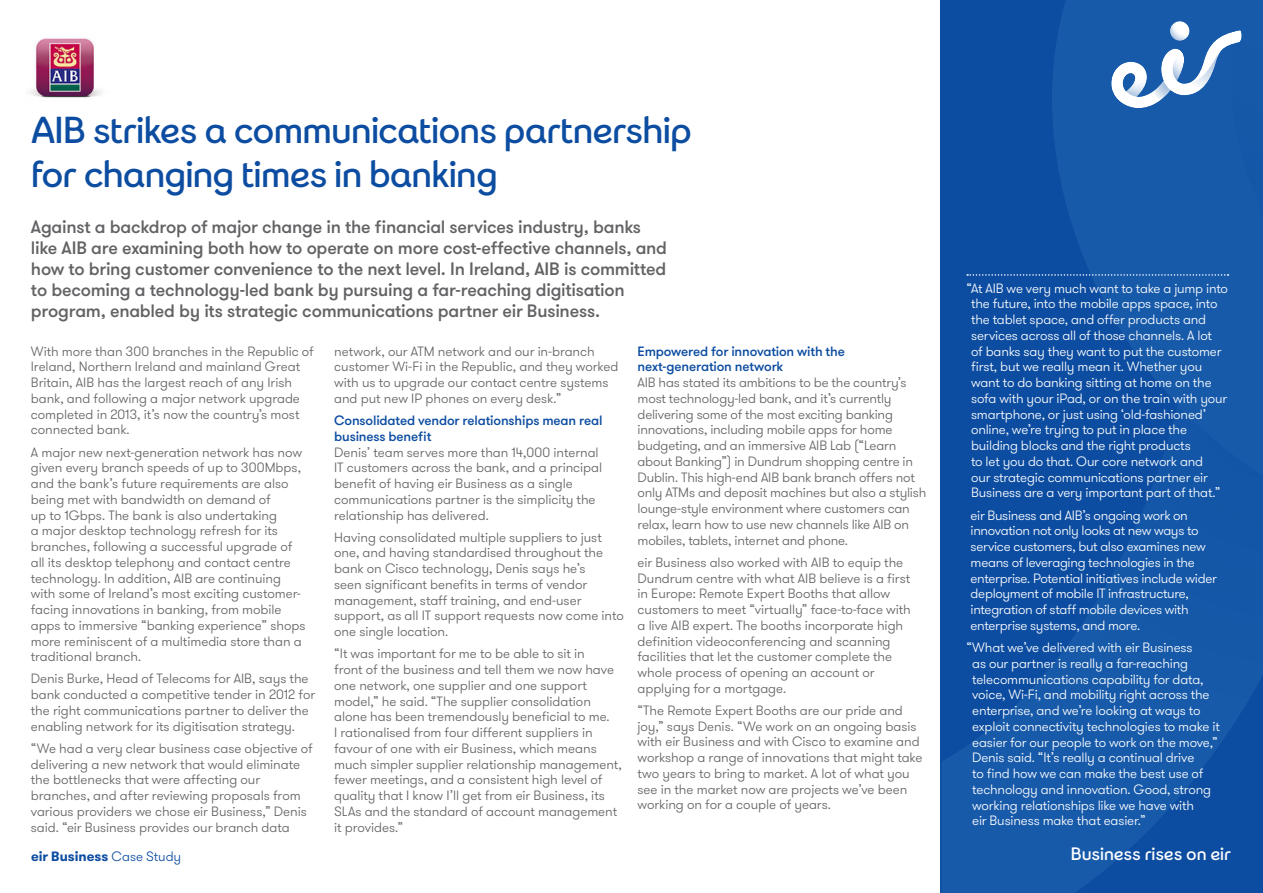
<style>
.page{position:relative;width:1263px;height:893px;background:#fff}
.page>*{position:absolute;margin:0;border:0;box-sizing:border-box;transform-origin:0 0}
.Headling_Style_1{font:500 37.5px/43.5px "eir";letter-spacing:-.025em;color:#0d4da1}
.Body_Copy{font:500 18px/21px "GT Walsheim";letter-spacing:-.015em;color:#636366}
.Intro_Para{font:500 18px "eir";letter-spacing:-.01em;color:#fff}
.Body_Copy-2{font:300 13.5px/15.8px "GT Walsheim";letter-spacing:-.005em;color:#636366}
.Body_Copy-3{font:300 13.5px/15.8px "GT Walsheim";letter-spacing:-.015em;color:#fff}
.Body_Copy_Heading{font:500 13.5px/15.8px "GT Walsheim";letter-spacing:-.01em;color:#0d4da1}
.Intro_Para-2{font:700 13.5px "GT Walsheim";color:#0d4da1}
.s1{font-weight:300}
</style>
<div class="page">
<svg style="left:940px;top:0;width:323px;height:893px;background:#1153a5"></svg>
<svg style="left:1111px;top:21px;width:131px;height:87px"></svg>
<svg style="left:967px;top:274px;width:261px;height:2px"></svg>
<img style="left:29px;top:38px;width:73px;height:60px">
<p class="Headling_Style_1" style="left:31px;top:108px;width:662px">AIB strikes a communications partnership for changing times in banking</p>
<p class="Body_Copy" style="left:31px;top:217px;width:638px">Against a backdrop of major change in the financial services industry, banks like AIB are examining both how to operate on more cost-effective channels, and how to bring customer convenience to the next level. In Ireland, AIB is committed to becoming a technology-led bank by pursuing a far-reaching digitisation program, enabled by its strategic communications partner eir Business.</p>
<p class="Body_Copy-2" style="left:31px;top:343px;width:284px">With more than 300 branches in the Republic of Ireland, Northern Ireland and mainland Great Britain, AIB has the largest reach of any Irish bank, and following a major network upgrade completed in 2013, it’s now the country’s most connected bank.</p>
<p class="Body_Copy-2" style="left:31px;top:444px;width:276px">A major new next-generation network has now given every branch speeds of up to 300Mbps, and the bank’s future requirements are also being met with bandwidth on demand of<br>up to 1Gbps. The bank is also undertaking<br>a major desktop technology refresh for its branches, following a successful upgrade of all its desktop telephony and contact centre technology. In addition, AIB are continuing with some of Ireland’s most exciting customer&shy;facing innovations in banking, from mobile apps to immersive “banking experience” shops more reminiscent of a multimedia store than a traditional branch.</p>
<p class="Body_Copy-2" style="left:31px;top:671px;width:286px">Denis Burke, Head of Telecoms for AIB, says the bank conducted a competitive tender in 2012 for the right communications partner to deliver the enabling network for its digitisation strategy.</p>
<p class="Body_Copy-2" style="left:31px;top:740px;width:283px">“We had a very clear business case objective of delivering a new network that would eliminate the bottlenecks that were affecting our branches, and after reviewing proposals from various providers we chose eir Business,” Denis said. “eir Business provides our branch data</p>
<p class="Intro_Para-2" style="left:31px;top:847px;width:152px">eir Business <span class="s1">Case Study</span></p>
<p class="Body_Copy-2" style="left:334px;top:343px;width:286px">network, our ATM network and our in-branch customer Wi-Fi in the Republic, and they worked with us to upgrade our contact centre systems and put new IP phones on every desk.”</p>
<p class="Body_Copy_Heading" style="left:334px;top:413px;width:270px">Consolidated vendor relationships mean real business benefit</p>
<p class="Body_Copy-2" style="left:334px;top:444px;width:270px">Denis’ team serves more than 14,000 internal IT customers across the bank, and a principal benefit of having eir Business as a single communications partner is the simplicity the relationship has delivered.</p>
<p class="Body_Copy-2" style="left:334px;top:529px;width:291px">Having consolidated multiple suppliers to just one, and having standardised throughout the bank on Cisco technology, Denis says he’s<br>seen significant benefits in terms of vendor management, staff training, and end-user support, as all IT support requests now come into one single location.</p>
<p class="Body_Copy-2" style="left:334px;top:646px;width:289px">“It was important for me to be able to sit in<br>front of the business and tell them we now have one network, one supplier and one support model,” he said. “The supplier consolidation alone has been tremendously beneficial to me.<br>I rationalised from four different suppliers in favour of one with eir Business, which means much simpler supplier relationship management, fewer meetings, and a consistent high level of quality that I know I’ll get from eir Business, its SLAs and the standard of account management it provides.”</p>
<p class="Body_Copy_Heading" style="left:637px;top:343px;width:209px">Empowered for innovation with the</p>
<p class="Body_Copy_Heading" style="left:637px;top:359px;width:147px">next-generation network</p>
<p class="Body_Copy-2" style="left:637px;top:375px;width:290px">AIB has stated its ambitions to be the country’s most technology-led bank, and it’s currently delivering some of the most exciting banking innovations, including mobile apps for home budgeting, and an immersive AIB Lab (“Learn about Banking”) in Dundrum shopping centre in Dublin. This high-end AIB bank branch offers not only ATMs and deposit machines but also a stylish lounge-style environment where customers can relax, learn how to use new channels like AIB on mobiles, tablets, internet and phone.</p>
<p class="Body_Copy-2" style="left:637px;top:554px;width:275px">eir Business also worked with AIB to equip the Dundrum centre with what AIB believe is a first in Europe: Remote Expert Booths that allow customers to meet “virtually” face-to-face with a live AIB expert. The booths incorporate high definition videoconferencing and scanning facilities that let the customer complete the whole process of opening an account or applying for a mortgage.</p>
<p class="Body_Copy-2" style="left:637px;top:703px;width:286px">“The Remote Expert Booths are our pride and joy,” says Denis. “We work on an ongoing basis with eir Business and with Cisco to examine and workshop a range of innovations that might take two years to bring to market. A lot of what you see in the market now are projects we’ve been working on for a couple of years.</p>
<p class="Body_Copy-3" style="left:971px;top:280px;width:258px;text-indent:-5px">“At AIB we very much want to take a jump into the future, into the mobile apps space, into the tablet space, and offer products and services across all of those channels. A lot<br>of banks say they want to put the customer first, but we really mean it. Whether you want to do banking sitting at home on the sofa with your iPad, or on the train with your smartphone, or just using ‘old-fashioned’ online, we’re trying to put in place the building blocks and the right products<br>to let you do that. Our core network and<br>our strategic communications partner eir Business are a very important part of that.”</p>
<p class="Body_Copy-3" style="left:971px;top:507px;width:248px">eir Business and AIB’s ongoing work on innovation not only looks at new ways to service customers, but also examines new means of leveraging technologies in the enterprise. Potential initiatives include wider deployment of mobile IT infrastructure, integration of staff mobile devices with enterprise systems, and more.</p>
<p class="Body_Copy-3" style="left:972px;top:640px;width:249px;text-indent:-6px">“What we’ve delivered with eir Business<br>as our partner is really a far-reaching telecommunications capability for data, voice, Wi-Fi, and mobility right across the enterprise, and we’re looking at ways to exploit connectivity technologies to make it easier for our people to work on the move,” Denis said. “It’s really a continual drive<br>to find how we can make the best use of technology and innovation. Good, strong working relationships like we have with<br>eir Business make that easier.”</p>
<p class="Intro_Para" style="left:1071px;top:842px;width:162px">Business rises on eir</p>
</div>
